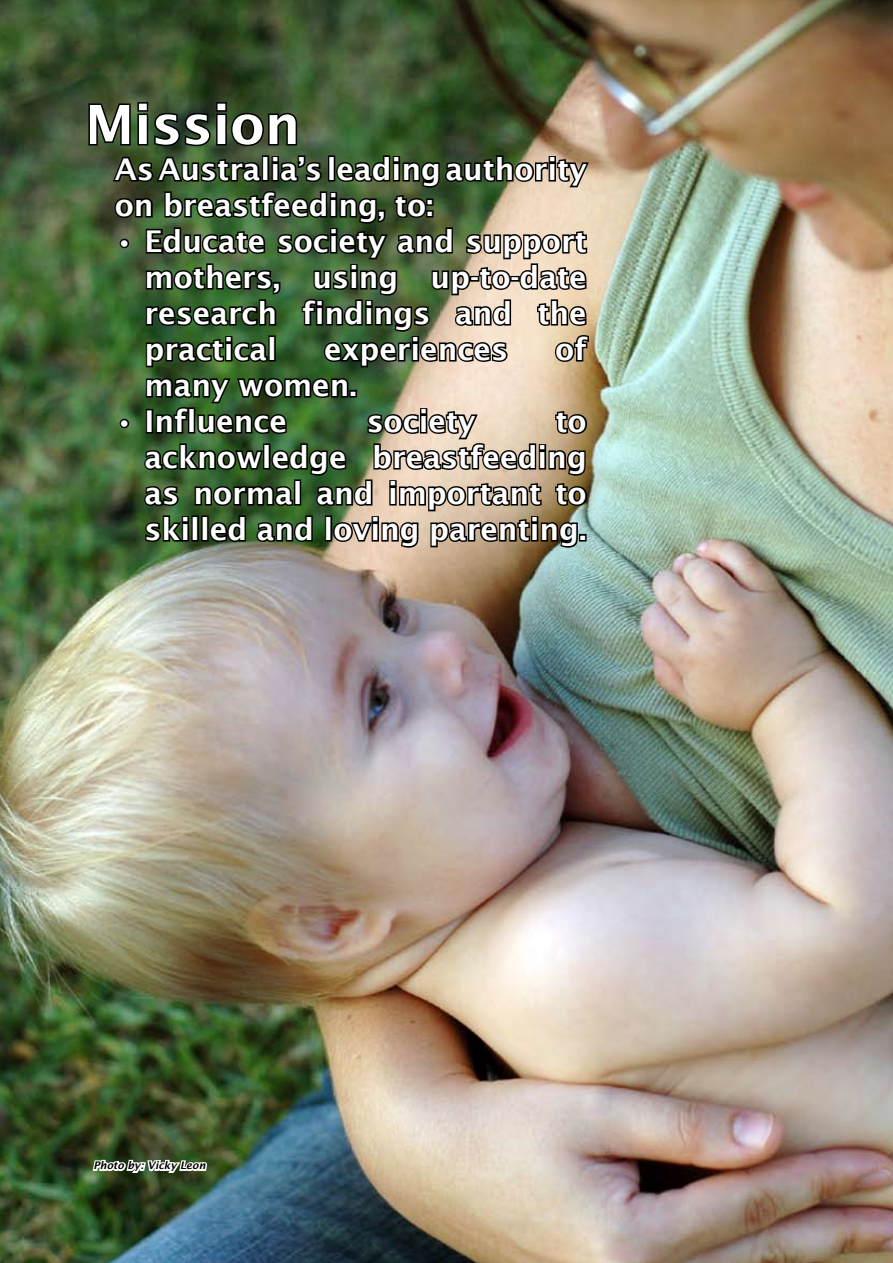
<style>
.page{position:relative;width:893px;height:1263px;background:#fff}
.page>*{position:absolute;margin:0;border:0;box-sizing:border-box;transform-origin:0 0}
.t1{font:600 54px "Lucida Sans";color:#fff}
.t2{font:600 30px/36px "Lucida Sans";color:#fff;text-align:justify}
.t3{font:italic 600 10.5px "Lucida Sans";color:#000}
</style>
<div class="page">
<img style="left:0;top:0;width:893px;height:1263px">
<svg style="left:87px;top:96px;width:212px;height:52px;background:#2b3b23"></svg>
<img style="left:111px;top:154px;width:480px;height:395px">
<div style="left:579px;top:534px;width:8px;height:8px;border:3px solid #000"></div>
<svg style="left:91px;top:1135px;width:118px;height:63px;background:#4e5e3f"></svg>
<h1 class="t1" style="left:85px;top:94px;width:217px">Mission</h1>
<p class="t2" style="left:115px;top:151px;width:473px">As Australia’s leading authority on breastfeeding, to:</p>
<p class="t2" style="left:145px;top:223px;width:444px;text-indent:-30px">• Educate society and support mothers, using up-to-date research findings and the practical</p>
<p class="t2" style="left:324px;top:331px;width:185px">experiences</p>
<p class="t2" style="left:555px;top:331px;width:33px">of</p>
<p class="t2" style="left:145px;top:367px;width:214px">many women.</p>
<p class="t2" style="left:115px;top:403px;width:174px">• Influence</p>
<p class="t2" style="left:367px;top:403px;width:111px">society</p>
<p class="t2" style="left:145px;top:403px;width:444px;text-indent:411px">to acknowledge breastfeeding as normal and important to skilled and loving parenting.</p>
<p class="t3" style="left:94px;top:1160px;width:113px">Photo by: Vicky Leon</p>
</div>
